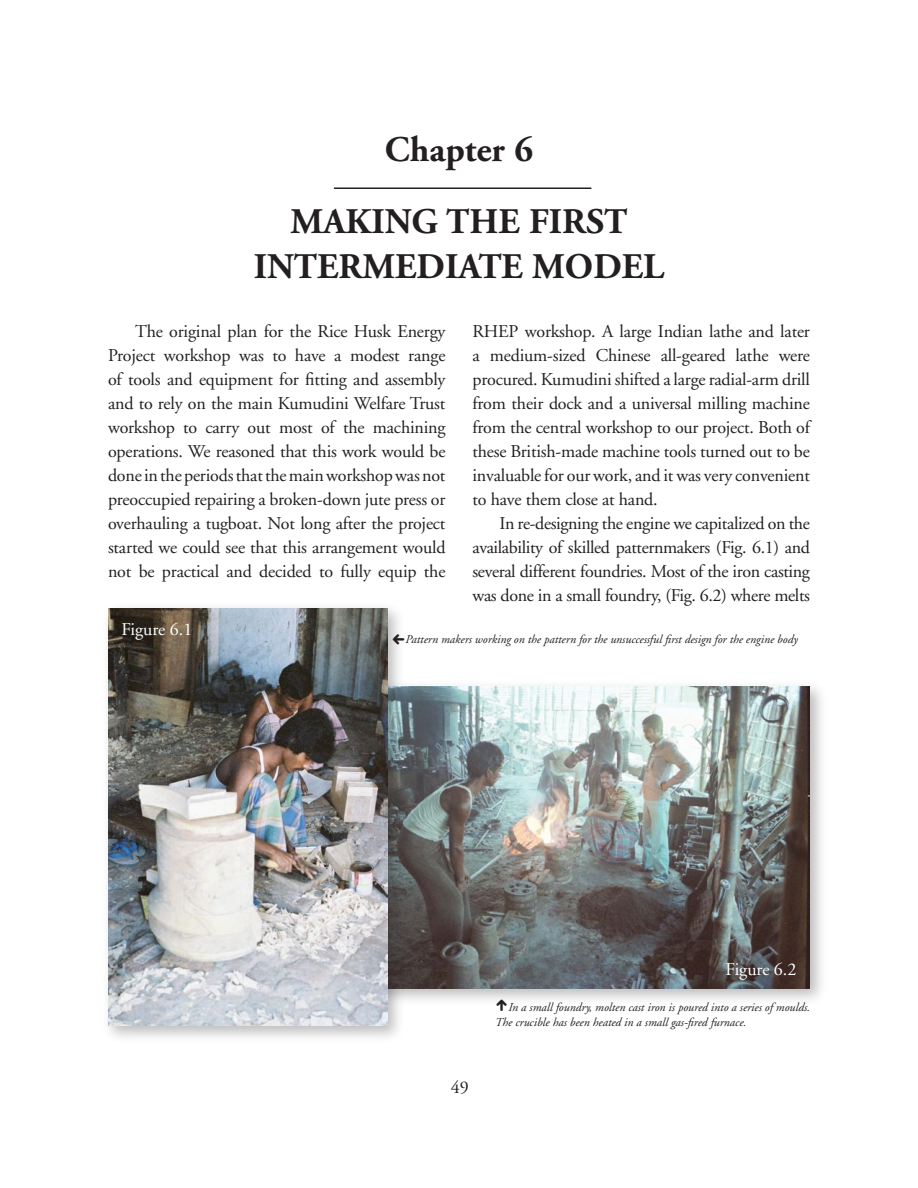
<style>
.page{position:relative;width:918px;height:1188px;background:#fff}
.page>*{position:absolute;margin:0;border:0;box-sizing:border-box;transform-origin:0 0}
.t1{font:700 36px/72px "Adobe Garamond";color:#231f20;text-align:center}
.t2{font:24px "Combi Numerals";color:#231f20}
.t3{font:18px/24px "Adobe Garamond";letter-spacing:-.01em;color:#231f20;text-align:justify}
.t4{font:18px "Adobe Garamond";letter-spacing:-.005em;color:#fff}
.t5{font:italic 12px/15px "Adobe Garamond";color:#231f20}
</style>
<div class="page">
<hr style="left:334px;top:188px;width:257px;height:1px;background:#231f20">
<div style="left:351px;top:680px;width:477px;height:326px;background:#231f20;opacity:.3"></div>
<img style="left:406px;top:687px;width:404px;height:301px">
<div style="left:101px;top:601px;width:305px;height:443px;background:#231f20;opacity:.3"></div>
<img style="left:108px;top:608px;width:280px;height:418px">
<h1 class="t1" style="left:290px;top:115px;width:339px">Chapter 6<br>MAKING THE FIRST</h1>
<h1 class="t1" style="left:254px;top:232px;width:412px">INTERMEDIATE MODEL</h1>
<p class="t3" style="left:108px;top:320px;width:339px;text-indent:27px">The original plan for the Rice Husk Energy Project workshop was to have a modest range of tools and equipment for fitting and assembly and to rely on the main Kumudini Welfare Trust workshop to carry out most of the machining operations. We reasoned that this work would be done in the periods that the main workshop was not preoccupied repairing a broken-down jute press or overhauling a tugboat. Not long after the project started we could see that this arrangement would not be practical and decided to fully equip the</p>
<p class="t3" style="left:472px;top:320px;width:339px">RHEP workshop. A large Indian lathe and later a medium-sized Chinese all-geared lathe were procured. Kumudini shifted a large radial-arm drill from their dock and a universal milling machine from the central workshop to our project. Both of these British-made machine tools turned out to be invaluable for our work, and it was very convenient to have them close at hand.</p>
<p class="t3" style="left:472px;top:512px;width:339px;text-indent:27px">In re-designing the engine we capitalized on the availability of skilled patternmakers (Fig. 6.1) and several different foundries. Most of the iron casting was done in a small foundry, (Fig. 6.2) where melts</p>
<p class="t4" style="left:122px;top:620px;width:72px">Figure 6.1</p>
<h2 class="t2" style="left:392px;top:630px;width:15px">Ù</h2>
<p class="t5" style="left:406px;top:632px;width:394px">Pattern makers working on the pattern for the unsuccessful first design for the engine body</p>
<p class="t3" style="left:451px;top:1076px;width:19px">49</p>
<p class="t4" style="left:726px;top:960px;width:72px">Figure 6.2</p>
<p class="t5" style="left:495px;top:1000px;width:317px;text-indent:14px">In a small foundry, molten cast iron is poured into a series of moulds.<br>The crucible has been heated in a small gas-fired furnace.</p>
<h2 class="t2" style="left:495px;top:997px;width:15px">Û</h2>
</div>
